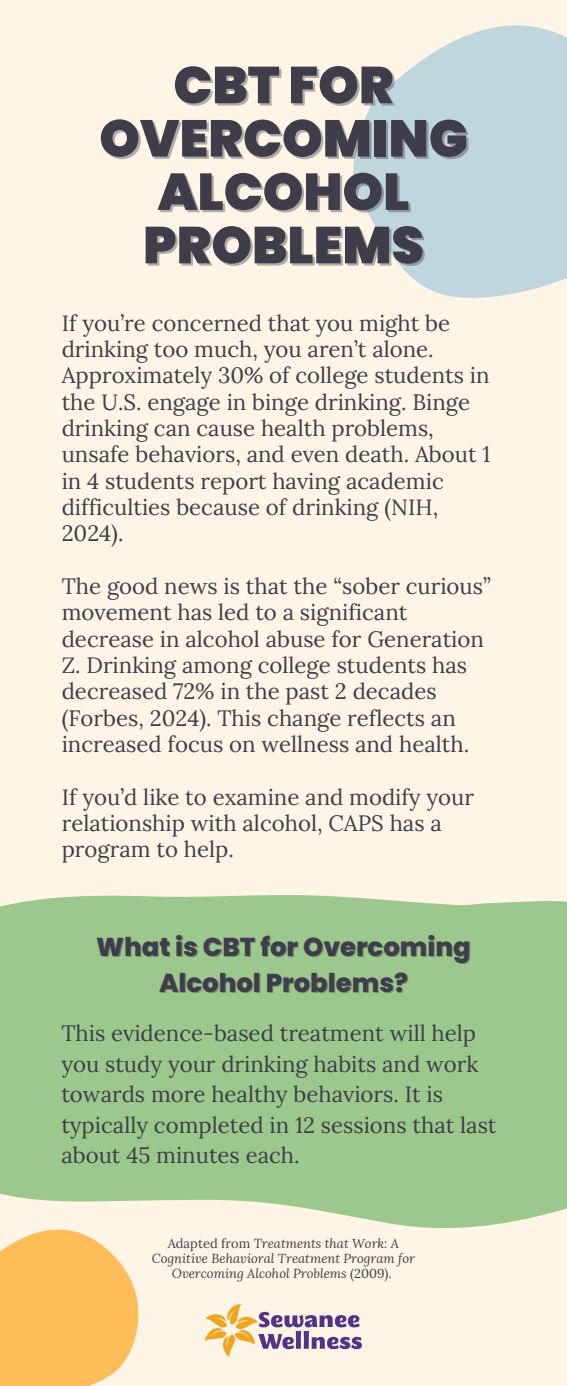
<style>
.page{position:relative;width:567px;height:1386px;background:#fff5e6}
.page>*{position:absolute;margin:0;border:0;box-sizing:border-box;transform-origin:0 0}
.t1{font:900 51.8px "Poppins";color:#3e3d49}
.t2{font:800 25.9px "Poppins";color:#3e3d49}
.t3{font:22.22px/26.2px "Lora";color:#3e3d49}
.t4{font:italic 12.95px/15.2px "Lora";color:#3e3d49;text-align:center}
.s1{font-style:normal}
</style>
<div class="page">
<div style="left:0;top:895px;width:567px;height:333px;background:#9dc88d"></div>
<svg style="left:353px;top:25px;width:214px;height:273px;fill:#c0d6df"></svg>
<img style="left:205px;top:1304px;width:157px;height:53px">
<svg style="left:0;top:1214px;width:153px;height:172px"></svg>
<h1 class="t1" style="left:173px;top:49px;width:222px">CBT FOR</h1>
<h3 class="t1" style="left:99px;top:102px;width:370px">OVERCOMING</h3>
<h3 class="t1" style="left:158px;top:156px;width:253px">ALCOHOL</h3>
<h3 class="t1" style="left:143px;top:209px;width:282px">PROBLEMS</h3>
<p class="t3" style="left:62px;top:309px;width:430px">If you’re concerned that you might be drinking too much, you aren’t alone.<br>Approximately 30% of college students in the U.S. engage in binge drinking. Binge drinking can cause health problems, unsafe behaviors, and even death. About 1 in 4 students report having academic difficulties because of drinking (NIH, 2024).</p>
<p class="t3" style="left:62px;top:573px;width:431px">The good news is that the “sober curious” movement has led to a significant decrease in alcohol abuse for Generation Z. Drinking among college students has decreased 72% in the past 2 decades (Forbes, 2024). This change reflects an increased focus on wellness and health.</p>
<p class="t3" style="left:62px;top:783px;width:414px">If you’d like to examine and modify your relationship with alcohol, CAPS has a program to help.</p>
<p class="t2" style="left:96px;top:928px;width:376px">What is CBT for Overcoming</p>
<p class="t2" style="left:159px;top:964px;width:250px">Alcohol Problems?</p>
<p class="t3" style="left:61px;top:1018px;width:437px;line-height:30.4px">This evidence-based treatment will help you study your drinking habits and work towards more healthy behaviors. It is typically completed in 12 sessions that last about 45 minutes each.</p>
<h3 class="t4" style="left:152px;top:1235px;width:265px"><span class="s1">Adapted from</span> Treatments that Work: A<br>Cognitive Behavioral Treatment Program for<br>Overcoming Alcohol Problems <span class="s1">(2009).</span></h3>
</div>
